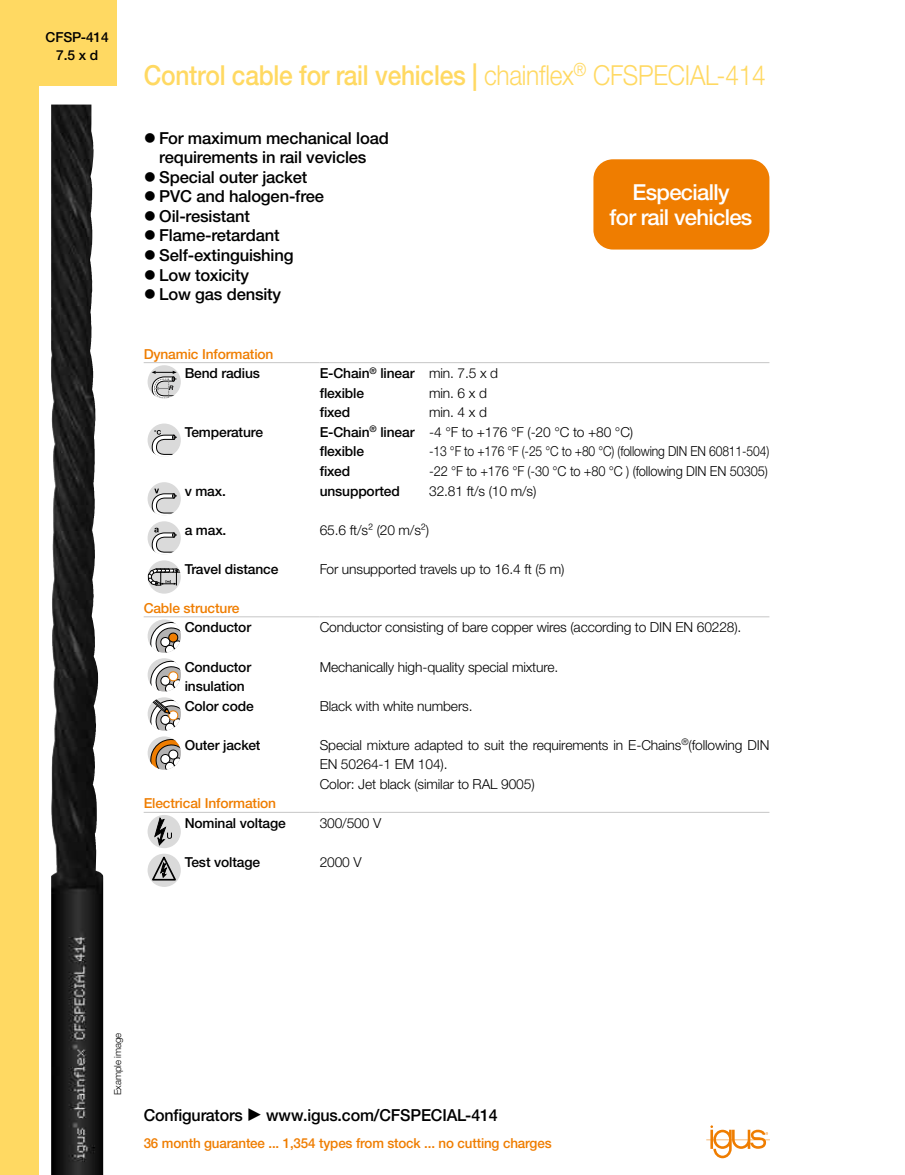
<style>
.page{position:relative;width:905px;height:1175px;background:#fff}
.page>*{position:absolute;margin:0;border:0;box-sizing:border-box;transform-origin:0 0}
.t1{font:500 27.6px "Helvetica Neue LTW1 G";letter-spacing:-.01em;color:#ffd962;scale:.89 1}
.t2{font:500 22.05px/24.8px "Helvetica Neue LTW1 G";letter-spacing:-.03em;color:#fff;text-align:center}
.t3{font:500 16.5px/19.5px "Helvetica Neue LTW1 G";letter-spacing:-.01em;color:#000;text-align:center}
.t4{font:300 13.8px/19.5px "Helvetica Neue LTW1 G";letter-spacing:-.01em;color:#000}
.t5{font:500 13.8px/19.5px "Helvetica Neue LTW1 G";letter-spacing:-.01em;color:#000}
.t6{font:500 13.8px "Helvetica Neue LTW1 G";letter-spacing:-.01em;color:#ef7d00}
.t7{font:300 13.8px "Helvetica Neue LTW1 G";letter-spacing:-.01em;color:#000;scale:.88 1}
.t8{font:300 13.8px "Helvetica Neue LTW1 G";letter-spacing:-.01em;color:#000;scale:.93 1}
.t9{font:300 9.6px "Helvetica Neue LTW1 G";letter-spacing:-.01em;color:#000}
.s1{font-weight:300}
.s2{font-weight:500}
</style>
<div class="page">
<div style="left:0;top:0;width:38px;height:1174px;background:#ffd962"></div>
<div style="left:0;top:0;width:116px;height:85px;background:#ffd962"></div>
<svg style="left:706px;top:1125px;width:64px;height:33px"></svg>
<hr style="left:181px;top:362px;width:138px;height:1px;background:#c6c6c6">
<hr style="left:181px;top:616px;width:138px;height:1px;background:#c6c6c6">
<hr style="left:181px;top:812px;width:138px;height:1px;background:#c6c6c6">
<hr style="left:319px;top:812px;width:450px;height:1px;background:#c6c6c6">
<hr style="left:144px;top:812px;width:37px;height:1px;background:#c6c6c6">
<hr style="left:319px;top:616px;width:450px;height:1px;background:#c6c6c6">
<hr style="left:144px;top:616px;width:37px;height:1px;background:#c6c6c6">
<hr style="left:319px;top:362px;width:450px;height:1px;background:#c6c6c6">
<hr style="left:144px;top:362px;width:37px;height:1px;background:#c6c6c6">
<div style="left:148px;top:365px;width:33px;height:33px;background:#dadada;border-radius:50%"></div>
<svg style="left:151px;top:371px;width:28px;height:27px"></svg>
<div style="left:148px;top:423px;width:33px;height:34px;background:#dadada;border-radius:50%"></div>
<svg style="left:151px;top:430px;width:28px;height:27px"></svg>
<div style="left:148px;top:482px;width:33px;height:33px;background:#dadada;border-radius:50%"></div>
<svg style="left:151px;top:488px;width:28px;height:27px"></svg>
<div style="left:148px;top:521px;width:33px;height:33px;background:#dadada;border-radius:50%"></div>
<svg style="left:151px;top:528px;width:28px;height:26px"></svg>
<div style="left:148px;top:560px;width:33px;height:33px;background:#dadada;border-radius:50%"></div>
<svg style="left:148px;top:568px;width:33px;height:17px"></svg>
<svg style="left:148px;top:620px;width:33px;height:32px"></svg>
<svg style="left:148px;top:659px;width:33px;height:32px"></svg>
<svg style="left:148px;top:698px;width:33px;height:32px"></svg>
<svg style="left:148px;top:737px;width:33px;height:32px"></svg>
<div style="left:148px;top:815px;width:33px;height:33px;background:#dadada;border-radius:50%"></div>
<svg style="left:154px;top:817px;width:18px;height:28px"></svg>
<div style="left:148px;top:853px;width:33px;height:34px;background:#dadada;border-radius:50%"></div>
<svg style="left:151px;top:853px;width:27px;height:29px"></svg>
<img style="left:51px;top:105px;width:52px;height:1069px">
<div style="left:593px;top:159px;width:176px;height:90px;background:#ef7d00;border-radius:20px"></div>
<p class="t5" style="left:46px;top:28px;width:65px;line-height:18px;text-align:center">CFSP-414<br>7.5 x d</p>
<h1 class="t1" style="left:144px;top:59px;width:700px">Control cable for rail vehicles | <span class="s1">chainflex</span><sup>®</sup> <span class="s1">CFSPECIAL-414</span></h1>
<h1 class="t1" style="left:297px;top:59px;width:685px">Control cable for rail vehicles | <span class="s1">chainflex</span><sup>®</sup> <span class="s1">CFSPECIAL-41</span></h1>
<p class="t3" style="left:144px;top:128px;width:247px">● For maximum mechanical load requirements in rail vevicles</p>
<p class="t3" style="left:144px;top:167px;width:165px">● Special outer jacket</p>
<p class="t3" style="left:144px;top:187px;width:182px">● PVC and halogen-free</p>
<p class="t3" style="left:144px;top:206px;width:108px">● Oil-resistant</p>
<p class="t3" style="left:144px;top:226px;width:137px">● Flame-retardant</p>
<p class="t3" style="left:144px;top:245px;width:151px">● Self-extinguishing</p>
<p class="t3" style="left:144px;top:265px;width:107px">● Low toxicity</p>
<p class="t3" style="left:144px;top:284px;width:139px">● Low gas density</p>
<p class="t6" style="left:144px;top:345px;width:131px">Dynamic Information</p>
<p class="t5" style="left:185px;top:363px;width:77px">Bend radius</p>
<p class="t5" style="left:319px;top:363px;width:180px">E-Chain<sup>®</sup> linear <span class="s1">min. 7.5 x d </span>flexible</p>
<p class="t4" style="left:429px;top:383px;width:59px">min. 6 x d</p>
<p class="t5" style="left:319px;top:403px;width:32px">fixed</p>
<p class="t4" style="left:429px;top:402px;width:59px">min. 4 x d</p>
<h2 class="t2" style="left:609px;top:180px;width:144px">Especially<br>for rail vehicles</h2>
<p class="t5" style="left:185px;top:422px;width:80px">Temperature</p>
<p class="t4" style="left:319px;top:422px;width:315px"><span class="s2">E-Chain</span><sup>®</sup> <span class="s2">linear</span> -4 °F to +176 °F (-20 °C to +80 °C) <span class="s2">flexible</span></p>
<p class="t7" style="left:429px;top:443px;width:388px">-13 °F to +176 °F (-25 °C to +80 °C) (following DIN EN 60811-504)</p>
<p class="t5" style="left:319px;top:461px;width:32px">fixed</p>
<p class="t8" style="left:429px;top:462px;width:365px">-22 °F to +176 °F (-30 °C to +80 °C ) (following DIN EN 50305)</p>
<p class="t5" style="left:185px;top:481px;width:43px">v max.</p>
<p class="t5" style="left:320px;top:481px;width:82px">unsupported</p>
<p class="t4" style="left:429px;top:481px;width:109px">32.81 ft/s (10 m/s)</p>
<p class="t5" style="left:185px;top:520px;width:43px">a max.</p>
<p class="t4" style="left:320px;top:520px;width:111px">65.6 ft/s² (20 m/s²)</p>
<p class="t5" style="left:185px;top:559px;width:95px">Travel distance</p>
<p class="t4" style="left:320px;top:559px;width:246px">For unsupported travels up to 16.4 ft (5 m)</p>
<p class="t6" style="left:144px;top:599px;width:97px">Cable structure</p>
<p class="t5" style="left:185px;top:618px;width:68px">Conductor</p>
<p class="t4" style="left:320px;top:617px;width:423px">Conductor consisting of bare copper wires (according to DIN EN 60228).</p>
<p class="t5" style="left:185px;top:657px;width:68px">Conductor insulation</p>
<p class="t4" style="left:320px;top:657px;width:240px">Mechanically high-quality special mixture.</p>
<p class="t5" style="left:185px;top:696px;width:71px">Color code</p>
<p class="t4" style="left:320px;top:696px;width:154px">Black with white numbers.</p>
<p class="t5" style="left:185px;top:735px;width:77px">Outer jacket</p>
<p class="t4" style="left:319px;top:735px;width:451px">Special mixture adapted to suit the requirements in E-Chains<sup>®</sup>(following DIN<br>EN 50264-1 EM 104).<br>Color: Jet black (similar to RAL 9005)</p>
<p class="t6" style="left:144px;top:795px;width:134px">Electrical Information</p>
<p class="t5" style="left:185px;top:813px;width:103px">Nominal voltage</p>
<p class="t4" style="left:320px;top:813px;width:63px">300/500 V</p>
<p class="t5" style="left:185px;top:852px;width:77px">Test voltage</p>
<p class="t4" style="left:320px;top:852px;width:43px">2000 V</p>
<p class="t9" style="left:112px;top:1095px;width:64px;rotate:-90deg">Example image</p>
<p class="t3" style="left:144px;top:1105px;width:355px">Configurators ◆ www.igus.com/CFSPECIAL-414</p>
<p class="t6" style="left:144px;top:1134px;width:409px">36 month guarantee ... 1,354 types from stock ... no cutting charges</p>
</div>
